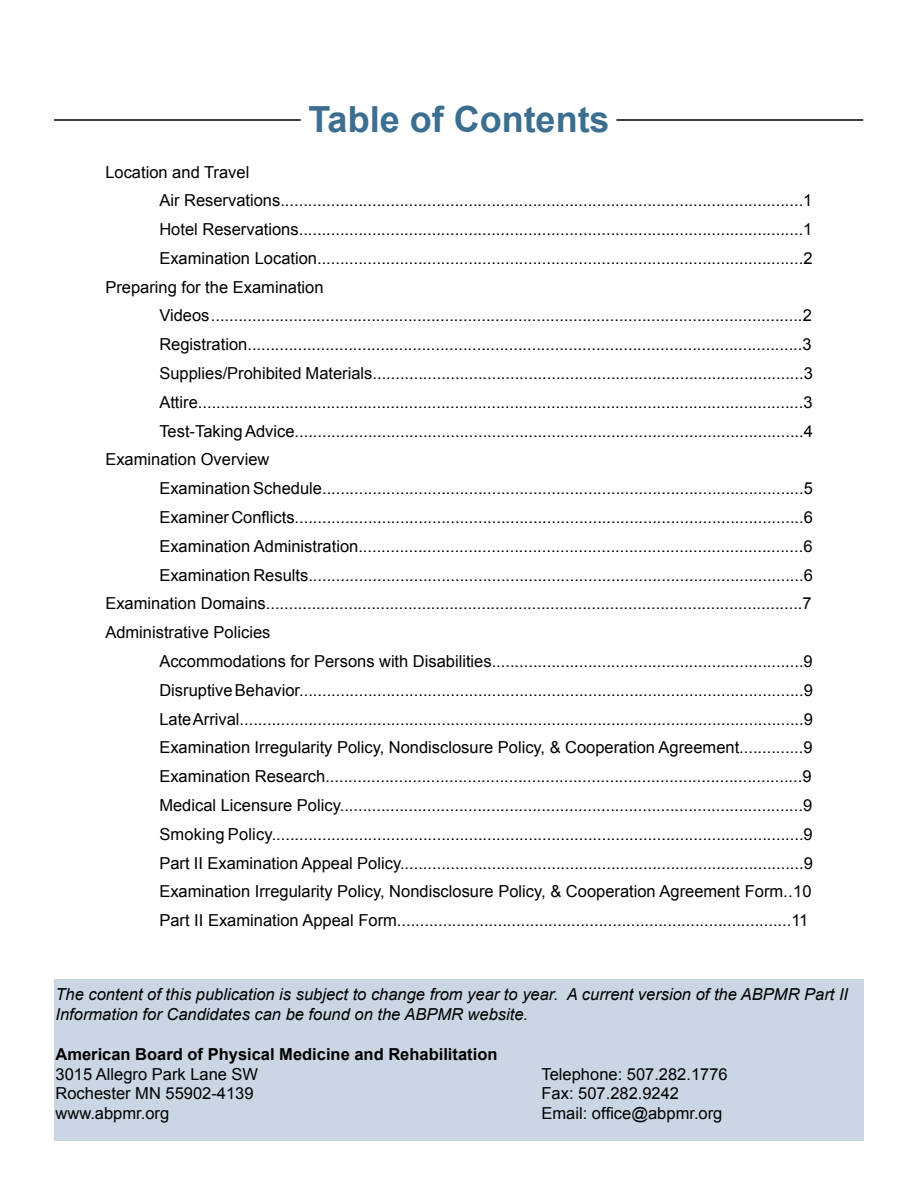
<style>
.page{position:relative;width:918px;height:1188px;background:#fff}
.page>*{position:absolute;margin:0;border:0;box-sizing:border-box;transform-origin:0 0}
.t1{font:700 36px "Arial";color:#3b6e8f}
.t2{font:16.5px "Arial";color:#000}
.t3{font:italic 16.5px/19.8px "Arial";color:#000}
.t4{font:700 16.5px "Arial";color:#000}
</style>
<div class="page">
<div style="left:54px;top:980px;width:810px;height:162px;background:#cad6e3"></div>
<hr style="left:616px;top:119px;width:247px;height:2px;background:#000">
<hr style="left:54px;top:119px;width:247px;height:2px;background:#000">
<h1 class="t1" style="left:308px;top:95px;width:303px">Table of Contents</h1>
<p class="t2" style="left:105px;top:161px;width:146px">Location and Travel</p>
<p class="t2" style="left:159px;top:190px;width:655px">Air Reservations..................................................................................................................1</p>
<p class="t2" style="left:159px;top:219px;width:655px">Hotel Reservations..............................................................................................................1</p>
<p class="t2" style="left:159px;top:247px;width:655px">Examination Location..........................................................................................................2</p>
<p class="t2" style="left:105px;top:276px;width:220px">Preparing for the Examination</p>
<p class="t2" style="left:159px;top:305px;width:654px">Videos.................................................................................................................................2</p>
<p class="t2" style="left:159px;top:334px;width:654px">Registration.........................................................................................................................3</p>
<p class="t2" style="left:159px;top:362px;width:655px">Supplies/Prohibited Materials..............................................................................................3</p>
<p class="t2" style="left:159px;top:391px;width:655px">Attire....................................................................................................................................3</p>
<p class="t2" style="left:159px;top:420px;width:655px">Test-Taking Advice...............................................................................................................4</p>
<p class="t2" style="left:105px;top:449px;width:166px">Examination Overview</p>
<p class="t2" style="left:159px;top:478px;width:655px">Examination Schedule.........................................................................................................5</p>
<p class="t2" style="left:159px;top:506px;width:655px">Examiner Conflicts...............................................................................................................6</p>
<p class="t2" style="left:159px;top:535px;width:655px">Examination Administration.................................................................................................6</p>
<p class="t2" style="left:159px;top:564px;width:655px">Examination Results............................................................................................................6</p>
<p class="t2" style="left:105px;top:593px;width:708px">Examination Domains.....................................................................................................................7</p>
<p class="t2" style="left:105px;top:622px;width:167px">Administrative Policies</p>
<p class="t2" style="left:159px;top:650px;width:655px">Accommodations for Persons with Disabilities....................................................................9</p>
<p class="t2" style="left:159px;top:679px;width:655px">Disruptive Behavior..............................................................................................................9</p>
<p class="t2" style="left:159px;top:708px;width:655px">Late Arrival...........................................................................................................................9</p>
<p class="t2" style="left:159px;top:737px;width:655px">Examination Irregularity Policy, Nondisclosure Policy, &amp; Cooperation Agreement..............9</p>
<p class="t2" style="left:159px;top:766px;width:654px">Examination Research........................................................................................................9</p>
<p class="t2" style="left:159px;top:794px;width:654px">Medical Licensure Policy.....................................................................................................9</p>
<p class="t2" style="left:159px;top:823px;width:655px">Smoking Policy....................................................................................................................9</p>
<p class="t2" style="left:159px;top:852px;width:655px">Part II Examination Appeal Policy........................................................................................9</p>
<p class="t2" style="left:159px;top:881px;width:654px">Examination Irregularity Policy, Nondisclosure Policy, &amp; Cooperation Agreement Form..10</p>
<p class="t2" style="left:159px;top:910px;width:650px">Part II Examination Appeal Form......................................................................................11</p>
<p class="t3" style="left:56px;top:985px;width:794px">The content of this publication is subject to change from year to year. A current version of the ABPMR Part II<br>Information for Candidates can be found on the ABPMR website.</p>
<p class="t4" style="left:56px;top:1043px;width:443px">American Board of Physical Medicine and Rehabilitation</p>
<p class="t2" style="left:56px;top:1063px;width:204px">3015 Allegro Park Lane SW</p>
<p class="t2" style="left:542px;top:1063px;width:188px">Telephone: 507.282.1776</p>
<p class="t2" style="left:56px;top:1083px;width:200px">Rochester MN 55902-4139</p>
<p class="t2" style="left:542px;top:1083px;width:139px">Fax: 507.282.9242</p>
<p class="t2" style="left:56px;top:1103px;width:115px">www.abpmr.org</p>
<p class="t2" style="left:542px;top:1103px;width:182px">Email: office@abpmr.org</p>
</div>
